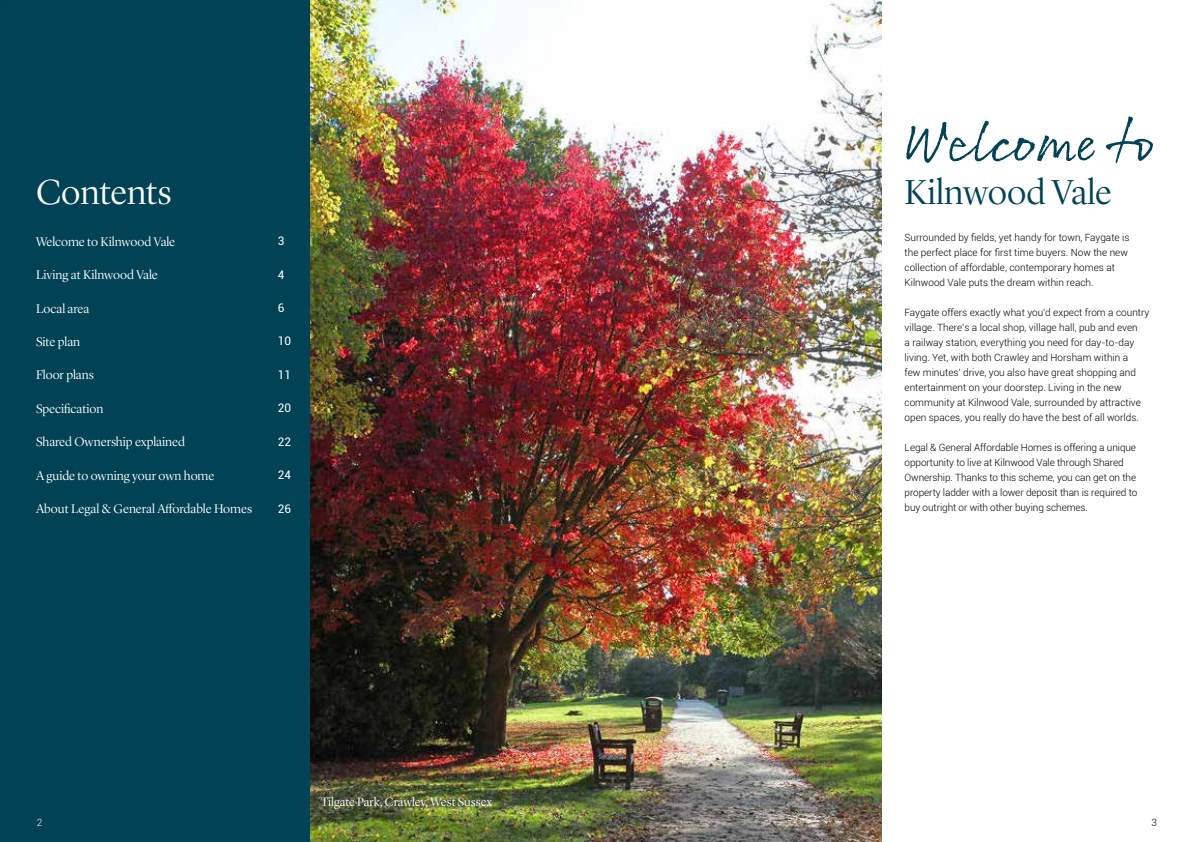
<style>
.page{position:relative;width:1191px;height:842px;background:#fff}
.page>*{position:absolute;margin:0;border:0;box-sizing:border-box;transform-origin:0 0}
.t1{font:59.9px "Rollerscript Rough";letter-spacing:-.005em;color:#014255}
.t2{font:300 36px "Lyon Display";color:#014255}
.t3{font:300 36px "Lyon Display";color:#fff}
.t4{font:300 13px "Lyon Display";color:#fff}
.t5{font:300 12.6px "Lyon Display";color:#fff}
.t6{font:11.8px "Roboto";color:#fff}
.t7{font:300 10px/15px "Roboto";color:#000}
.t8{font:300 10px "Roboto";color:#fff}
</style>
<div class="page">
<img style="left:309px;top:0;width:573px;height:842px">
<div style="left:0;top:0;width:309px;height:842px;background:#014255"></div>
<h2 class="t3" style="left:36px;top:166px;width:137px">Contents</h2>
<h3 class="t4" style="left:36px;top:232px;width:141px">Welcome to Kilnwood Vale</h3>
<p class="t6" style="left:278px;top:233px;width:8px">3</p>
<h3 class="t4" style="left:36px;top:265px;width:123px">Living at Kilnwood Vale</h3>
<p class="t6" style="left:278px;top:266px;width:8px">4</p>
<h3 class="t4" style="left:36px;top:299px;width:55px">Local area</h3>
<p class="t6" style="left:278px;top:299px;width:8px">6</p>
<h3 class="t4" style="left:36px;top:332px;width:46px">Site plan</h3>
<p class="t6" style="left:278px;top:333px;width:15px">10</p>
<h3 class="t4" style="left:36px;top:366px;width:59px">Floor plans</h3>
<p class="t6" style="left:278px;top:366px;width:15px">11</p>
<h3 class="t4" style="left:36px;top:399px;width:69px">Specification</h3>
<p class="t6" style="left:278px;top:400px;width:15px">20</p>
<h3 class="t4" style="left:36px;top:433px;width:150px">Shared Ownership explained</h3>
<p class="t6" style="left:278px;top:433px;width:15px">22</p>
<h3 class="t4" style="left:36px;top:466px;width:180px">A guide to owning your own home</h3>
<p class="t6" style="left:278px;top:467px;width:15px">24</p>
<h3 class="t4" style="left:36px;top:499px;width:218px">About Legal &amp; General Affordable Homes</h3>
<p class="t6" style="left:278px;top:500px;width:15px">26</p>
<p class="t5" style="left:321px;top:793px;width:173px">Tilgate Park, Crawley, West Sussex</p>
<h1 class="t1" style="left:904px;top:104px;width:263px">Welcome to</h1>
<h2 class="t2" style="left:904px;top:166px;width:209px">Kilnwood Vale</h2>
<p class="t7" style="left:904px;top:230px;width:226px">Surrounded by fields, yet handy for town, Faygate is the perfect place for first time buyers. Now the new collection of affordable, contemporary homes at Kilnwood Vale puts the dream within reach.</p>
<p class="t7" style="left:904px;top:305px;width:246px">Faygate offers exactly what you’d expect from a country village. There’s a local shop, village hall, pub and even<br>a railway station, everything you need for day-to-day living. Yet, with both Crawley and Horsham within a<br>few minutes’ drive, you also have great shopping and entertainment on your doorstep. Living in the new community at Kilnwood Vale, surrounded by attractive open spaces, you really do have the best of all worlds.</p>
<p class="t7" style="left:904px;top:440px;width:234px">Legal &amp; General Affordable Homes is offering a unique opportunity to live at Kilnwood Vale through Shared Ownership. Thanks to this scheme, you can get on the property ladder with a lower deposit than is required to buy outright or with other buying schemes.</p>
<p class="t8" style="left:37px;top:816px;width:7px">2</p>
<p class="t7" style="left:1151px;top:815px;width:7px">3</p>
</div>
